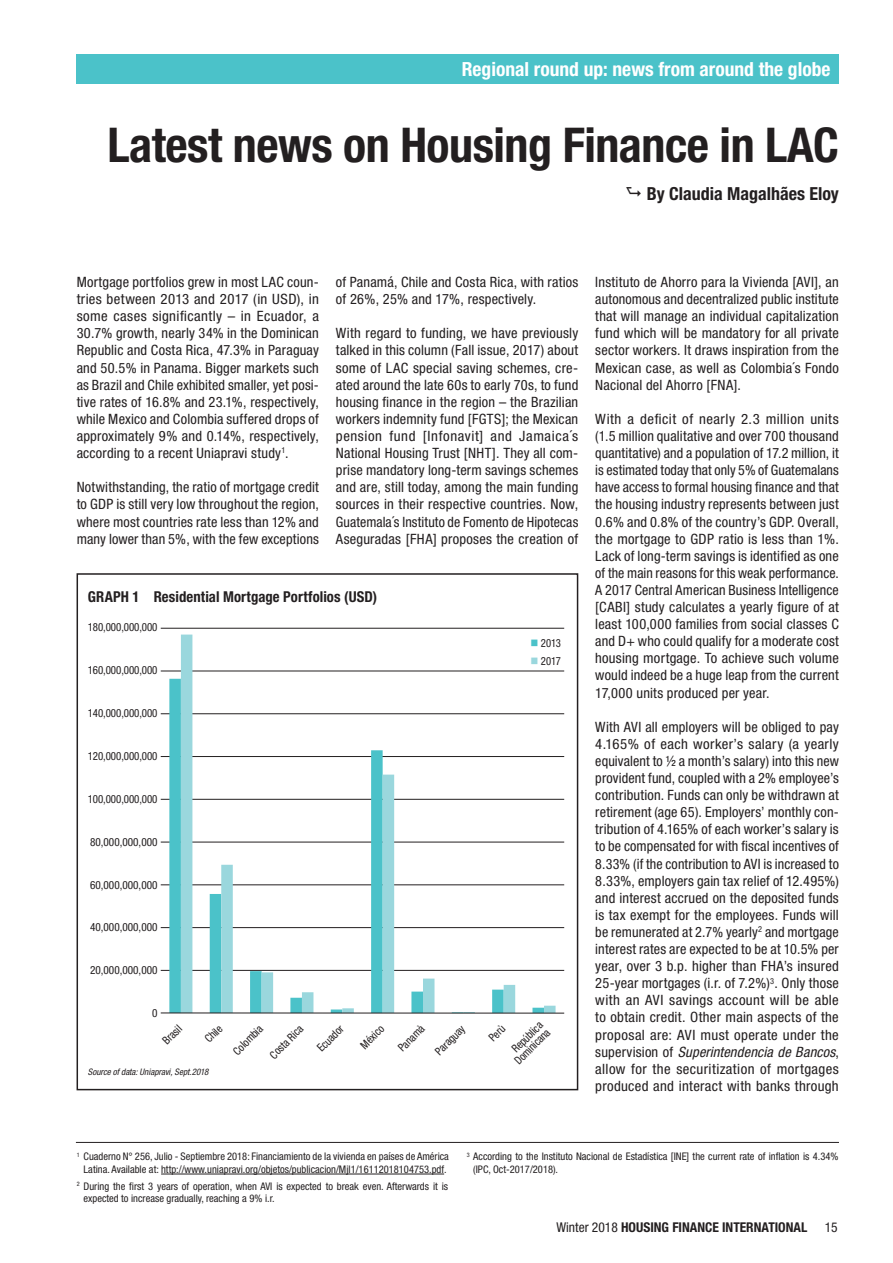
<style>
.page{position:relative;width:893px;height:1263px;background:#fff}
.page>*{position:absolute;margin:0;border:0;box-sizing:border-box;transform-origin:0 0}
.t1{font:700 condensed 48px "Helvetica Neue LT Std";letter-spacing:-.01em;color:#231f20}
.t2{font:700 condensed 19.5px "Helvetica Neue LT Std";color:#fff}
.t3{font:700 condensed 18px "Helvetica Neue LT Std";color:#231f20}
.t4{font:700 condensed 15px "Helvetica Neue LT Std";letter-spacing:.005em;color:#231f20}
.t5{font:condensed 14.25px/17.1px "Helvetica Neue LT Std";letter-spacing:.015em;color:#231f20;text-align:justify}
.t6{font:condensed 14.25px/17.1px "Helvetica Neue LT Std";letter-spacing:.015em;color:#231f20;text-align:justify;scale:1.04 1}
.t7{font:700 condensed 13.5px "Helvetica Neue LT Std";color:#231f20}
.t8{font:condensed 13.5px "Helvetica Neue LT Std";color:#231f20}
.t9{font:condensed 11.25px "Helvetica Neue LT Std";letter-spacing:-.005em;color:#231f20}
.t10{font:condensed 11.25px/23.9px "Helvetica Neue LT Std";letter-spacing:-.005em;color:#231f20;scale:.95 1}
.t11{font:condensed 11.25px "Helvetica Neue LT Std";letter-spacing:-.005em;color:#231f20;scale:.93 1}
.t12{font:condensed 10.5px/12.6px "Helvetica Neue LT Std";color:#231f20}
.t13{font:italic condensed 9px "Helvetica Neue LT Std";color:#231f20}
.s1{color:#4bc2c9}
.s2{color:#9ad7dd}
.s3{font-style:italic}
.s4{font-weight:400}
</style>
<div class="page">
<div style="left:77px;top:54px;width:762px;height:30px;background:#4bc2c9"></div>
<hr style="left:161px;top:1174px;width:283px;height:1px;background:#231f20">
<hr style="left:76px;top:1142px;width:763px;height:1px;background:#231f20">
<div style="left:77px;top:573px;width:501px;height:517px;border:2px solid #231f20"></div>
<hr style="left:161px;top:628px;width:403px;height:1px;background:#231f20">
<hr style="left:161px;top:671px;width:403px;height:1px;background:#231f20">
<hr style="left:161px;top:713px;width:403px;height:1px;background:#231f20">
<hr style="left:161px;top:756px;width:403px;height:1px;background:#231f20">
<hr style="left:161px;top:799px;width:403px;height:1px;background:#231f20">
<hr style="left:161px;top:842px;width:403px;height:1px;background:#231f20">
<hr style="left:161px;top:884px;width:403px;height:1px;background:#231f20">
<hr style="left:161px;top:927px;width:403px;height:1px;background:#231f20">
<hr style="left:161px;top:970px;width:403px;height:1px;background:#231f20">
<svg style="left:169px;top:679px;width:12px;height:334px;background:#51c3ca"></svg>
<svg style="left:181px;top:634px;width:375px;height:379px"></svg>
<hr style="left:161px;top:1013px;width:403px;height:1px;background:#231f20">
<h2 class="t2" style="left:462px;top:57px;width:370px">Regional round up: news from around the globe</h2>
<h1 class="t1" style="left:107px;top:116px;width:733px">Latest news on Housing Finance in LAC</h1>
<p class="t3" style="left:647px;top:183px;width:194px">By Claudia Magalhães Eloy</p>
<p class="t5" style="left:77px;top:273px;width:244px">Mortgage portfolios grew in most LAC coun&shy;tries between 2013 and 2017 (in USD), in some cases significantly – in Ecuador, a 30.7% growth, nearly 34% in the Dominican Republic and Costa Rica, 47.3% in Paraguay and 50.5% in Panama. Bigger markets such as Brazil and Chile exhibited smaller, yet posi&shy;tive rates of 16.8% and 23.1%, respectively, while Mexico and Colombia suffered drops of approximately 9% and 0.14%, respectively, according to a recent Uniapravi study<sup>1</sup>.</p>
<p class="t5" style="left:77px;top:479px;width:244px">Notwithstanding, the ratio of mortgage credit to GDP is still very low throughout the region, where most countries rate less than 12% and many lower than 5%, with the few exceptions</p>
<p class="t5" style="left:336px;top:273px;width:244px">of Panamá, Chile and Costa Rica, with ratios of 26%, 25% and 17%, respectively.</p>
<p class="t5" style="left:336px;top:325px;width:244px">With regard to funding, we have previously talked in this column (Fall issue, 2017) about some of LAC special saving schemes, cre&shy;ated around the late 60s to early 70s, to fund housing finance in the region – the Brazilian workers indemnity fund [FGTS]; the Mexican pension fund [Infonavit] and Jamaica´s National Housing Trust [NHT]. They all com&shy;prise mandatory long-term savings schemes and are, still today, among the main funding sources in their respective countries. Now, Guatemala´s Instituto de Fomento de Hipotecas Aseguradas [FHA] proposes the creation of</p>
<p class="t4" style="left:88px;top:588px;width:291px">GRAPH 1 Residential Mortgage Portfolios (USD)</p>
<p class="t9" style="left:88px;top:620px;width:71px">180,000,000,000</p>
<p class="t9" style="left:88px;top:663px;width:71px">160,000,000,000</p>
<p class="t9" style="left:88px;top:706px;width:71px">140,000,000,000</p>
<p class="t9" style="left:88px;top:749px;width:71px">120,000,000,000</p>
<p class="t9" style="left:88px;top:792px;width:71px">100,000,000,000</p>
<p class="t9" style="left:90px;top:835px;width:69px">80,000,000,000</p>
<p class="t9" style="left:90px;top:878px;width:69px">60,000,000,000</p>
<p class="t9" style="left:90px;top:921px;width:69px">40,000,000,000</p>
<p class="t9" style="left:90px;top:964px;width:69px">20,000,000,000</p>
<p class="t9" style="left:152px;top:1007px;width:7px">0</p>
<p class="t10" style="left:156px;top:1034px;width:25px;rotate:-45deg">Brasil</p>
<p class="t10" style="left:198px;top:1032px;width:22px;rotate:-45deg">Chile</p>
<p class="t10" style="left:226px;top:1044px;width:40px;rotate:-45deg">Colombia</p>
<p class="t10" style="left:263px;top:1048px;width:46px;rotate:-45deg">Costa Rica</p>
<p class="t10" style="left:311px;top:1041px;width:35px;rotate:-45deg">Ecuador</p>
<p class="t10" style="left:354px;top:1038px;width:31px;rotate:-45deg">México</p>
<p class="t10" style="left:392px;top:1041px;width:35px;rotate:-45deg">Panamà</p>
<p class="t10" style="left:429px;top:1044px;width:40px;rotate:-45deg">Paraguay</p>
<p class="t10" style="left:488px;top:1025px;width:42px;text-indent:-8px;rotate:-45deg">Perù<br>República</p>
<p class="t10" style="left:530px;top:631px;width:34px"><span class="s1">■</span> 2013</p>
<p class="t10" style="left:530px;top:649px;width:34px"><span class="s2">■</span> 2017</p>
<p class="t11" style="left:512px;top:1058px;width:50px;rotate:-45deg">Dominicana</p>
<p class="t13" style="left:88px;top:1066px;width:122px">Source of data: Uniapravi, Sept.2018</p>
<p class="t5" style="left:595px;top:273px;width:245px">Instituto de Ahorro para la Vivienda [AVI], an autonomous and decentralized public institute that will manage an individual capitalization fund which will be mandatory for all private sector workers. It draws inspiration from the Mexican case, as well as Colombia´s Fondo Nacional del Ahorro [FNA].</p>
<p class="t6" style="left:595px;top:410px;width:236px">With a deficit of nearly 2.3 million units (1.5 million qualitative and over 700 thousand quantitative) and a population of 17.2 million, it is estimated today that only 5% of Guatemalans have access to formal housing finance and that the housing industry represents between just 0.6% and 0.8% of the country’s GDP. Overall, the mortgage to GDP ratio is less than 1%.<br>Lack of long-term savings is identified as one of the main reasons for this weak performance.<br>A 2017 Central American Business Intelligence [CABI] study calculates a yearly figure of at least 100,000 families from social classes C and D+ who could qualify for a moderate cost housing mortgage. To achieve such volume would indeed be a huge leap from the current 17,000 units produced per year.</p>
<p class="t5" style="left:595px;top:718px;width:245px">With AVI all employers will be obliged to pay 4.165% of each worker’s salary (a yearly equivalent to ½ a month’s salary) into this new provident fund, coupled with a 2% employee’s contribution. Funds can only be withdrawn at retirement (age 65). Employers’ monthly con&shy;tribution of 4.165% of each worker’s salary is to be compensated for with fiscal incentives of 8.33% (if the contribution to AVI is increased to 8.33%, employers gain tax relief of 12.495%) and interest accrued on the deposited funds is tax exempt for the employees. Funds will be remunerated at 2.7% yearly<sup>2</sup> and mortgage interest rates are expected to be at 10.5% per year, over 3 b.p. higher than FHA’s insured 25-year mortgages (i.r. of 7.2%)<sup>3</sup>. Only those with an AVI savings account will be able to obtain credit. Other main aspects of the proposal are: AVI must operate under the supervision of <span class="s3">Superintendencia de Bancos</span>, allow for the securitization of mortgages produced and interact with banks through</p>
<p class="t12" style="left:77px;top:1150px;width:374px;text-align:center"><sup>1</sup> Cuaderno N° 256, Julio - Septiembre 2018: Financiamiento de la vivienda en países de América<br>Latina. Available at: http://www.uniapravi.org/objetos/publicacion/MjI1/16112018104753.pdf.</p>
<p class="t12" style="left:84px;top:1180px;width:366px;text-indent:-7px"><sup>2</sup> During the first 3 years of operation, when AVI is expected to break even. Afterwards it is expected to increase gradually, reaching a 9% i.r.</p>
<p class="t12" style="left:473px;top:1150px;width:367px;text-indent:-7px"><sup>3</sup> According to the Instituto Nacional de Estadística [INE] the current rate of inflation is 4.34% (IPC, Oct-2017/2018).</p>
<p class="t7" style="left:556px;top:1219px;width:252px"><span class="s4">Winter 2018</span> HOUSING FINANCE INTERNATIONAL</p>
<p class="t8" style="left:825px;top:1219px;width:14px">15</p>
</div>
